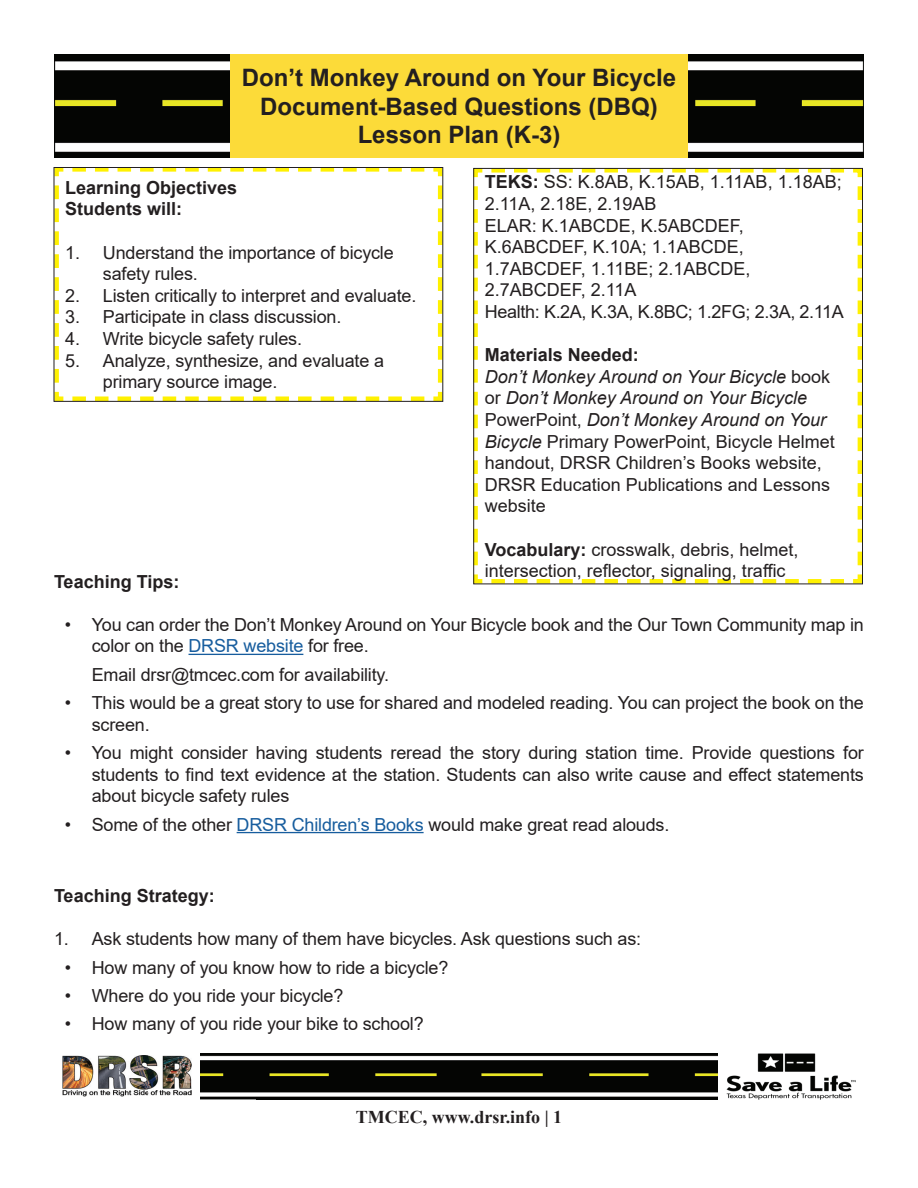
<style>
.page{position:relative;width:918px;height:1188px;background:#fff}
.page>*{position:absolute;margin:0;border:0;box-sizing:border-box;transform-origin:0 0}
.t1{font:700 24px/28.8px "Arial";color:#231f20;text-align:center}
.t2{font:18px/21.6px "Arial";letter-spacing:-.01em;color:#231f20}
.t3{font:700 18px/21.6px "Arial";color:#231f20}
.t4{font:700 18px "Times New Roman";color:#231f20}
.s1{font-weight:700}
.s2{font-style:italic}
.s3{color:#175d9e}
</style>
<div class="page">
<svg style="left:53px;top:167px;width:391px;height:235px"></svg>
<div style="left:54px;top:167px;width:389px;height:235px;border:1px solid #231f20"></div>
<svg style="left:473px;top:167px;width:390px;height:418px"></svg>
<img style="left:54px;top:54px;width:810px;height:104px">
<img style="left:200px;top:1053px;width:518px;height:31px">
<img style="left:200px;top:1084px;width:518px;height:15px">
<img style="left:62px;top:1056px;width:130px;height:41px">
<img style="left:726px;top:1053px;width:130px;height:46px">
<div style="left:230px;top:54px;width:458px;height:104px;background:#fcdb39"></div>
<hr style="left:189px;top:654px;width:114px;height:1px;background:#175d9e">
<hr style="left:237px;top:832px;width:187px;height:1px;background:#175d9e">
<h1 class="t1" style="left:242px;top:63px;width:436px">Don’t Monkey Around on Your Bicycle<br>Document-Based Questions (DBQ)<br>Lesson Plan (K-3)</h1>
<p class="t2" style="left:485px;top:171px;width:361px"><span class="s1">TEKS:</span> SS: K.8AB, K.15AB, 1.11AB, 1.18AB;<br>2.11A, 2.18E, 2.19AB<br>ELAR: K.1ABCDE, K.5ABCDEF,<br>K.6ABCDEF, K.10A; 1.1ABCDE,<br>1.7ABCDEF, 1.11BE; 2.1ABCDE,<br>2.7ABCDEF, 2.11A<br>Health: K.2A, K.3A, K.8BC; 1.2FG; 2.3A, 2.11A</p>
<p class="t2" style="left:485px;top:344px;width:352px"><span class="s1">Materials Needed:<br></span><span class="s2">Don’t Monkey Around on Your Bicycle</span> book or <span class="s2">Don’t Monkey Around on Your Bicycle </span>PowerPoint, <span class="s2">Don’t Monkey Around on Your Bicycle</span> Primary PowerPoint, Bicycle Helmet handout, DRSR Children’s Books website, DRSR Education Publications and Lessons website</p>
<p class="t2" style="left:485px;top:538px;width:315px"><span class="s1">Vocabulary:</span> crosswalk, debris, helmet, intersection, reflector, signaling, traffic</p>
<p class="t3" style="left:65px;top:177px;width:174px">Learning Objectives<br>Students will:</p>
<p class="t2" style="left:103px;top:241px;width:292px;text-indent:-38px">1. Understand the importance of bicycle safety rules.</p>
<p class="t2" style="left:65px;top:285px;width:353px">2. Listen critically to interpret and evaluate.</p>
<p class="t2" style="left:65px;top:306px;width:278px">3. Participate in class discussion.</p>
<p class="t2" style="left:65px;top:328px;width:238px">4. Write bicycle safety rules.</p>
<p class="t2" style="left:103px;top:349px;width:283px;text-indent:-38px">5. Analyze, synthesize, and evaluate a primary source image.</p>
<p class="t3" style="left:54px;top:571px;width:127px">Teaching Tips:</p>
<p class="t2" style="left:92px;top:614px;width:774px;text-indent:-27px">• You can order the Don’t Monkey Around on Your Bicycle book and the Our Town Community map in color on the <span class="s3">DRSR website</span> for free.</p>
<p class="t2" style="left:92px;top:664px;width:299px">Email drsr@tmcec.com for availability.</p>
<p class="t2" style="left:92px;top:692px;width:774px;text-indent:-27px">• This would be a great story to use for shared and modeled reading. You can project the book on the screen.</p>
<p class="t2" style="left:92px;top:742px;width:774px;text-align:justify;text-indent:-27px">• You might consider having students reread the story during station time. Provide questions for students to find text evidence at the station. Students can also write cause and effect statements about bicycle safety rules</p>
<p class="t2" style="left:65px;top:813px;width:606px">• Some of the other <span class="s3">DRSR Children’s Books</span> would make great read alouds.</p>
<p class="t3" style="left:54px;top:885px;width:162px">Teaching Strategy:</p>
<p class="t2" style="left:54px;top:928px;width:589px">1. Ask students how many of them have bicycles. Ask questions such as:</p>
<p class="t2" style="left:65px;top:957px;width:385px">• How many of you know how to ride a bicycle?</p>
<p class="t2" style="left:65px;top:985px;width:280px">• Where do you ride your bicycle?</p>
<p class="t2" style="left:65px;top:1013px;width:360px">• How many of you ride your bike to school?</p>
<p class="t4" style="left:356px;top:1104px;width:208px">TMCEC, www.drsr.info | 1</p>
</div>
